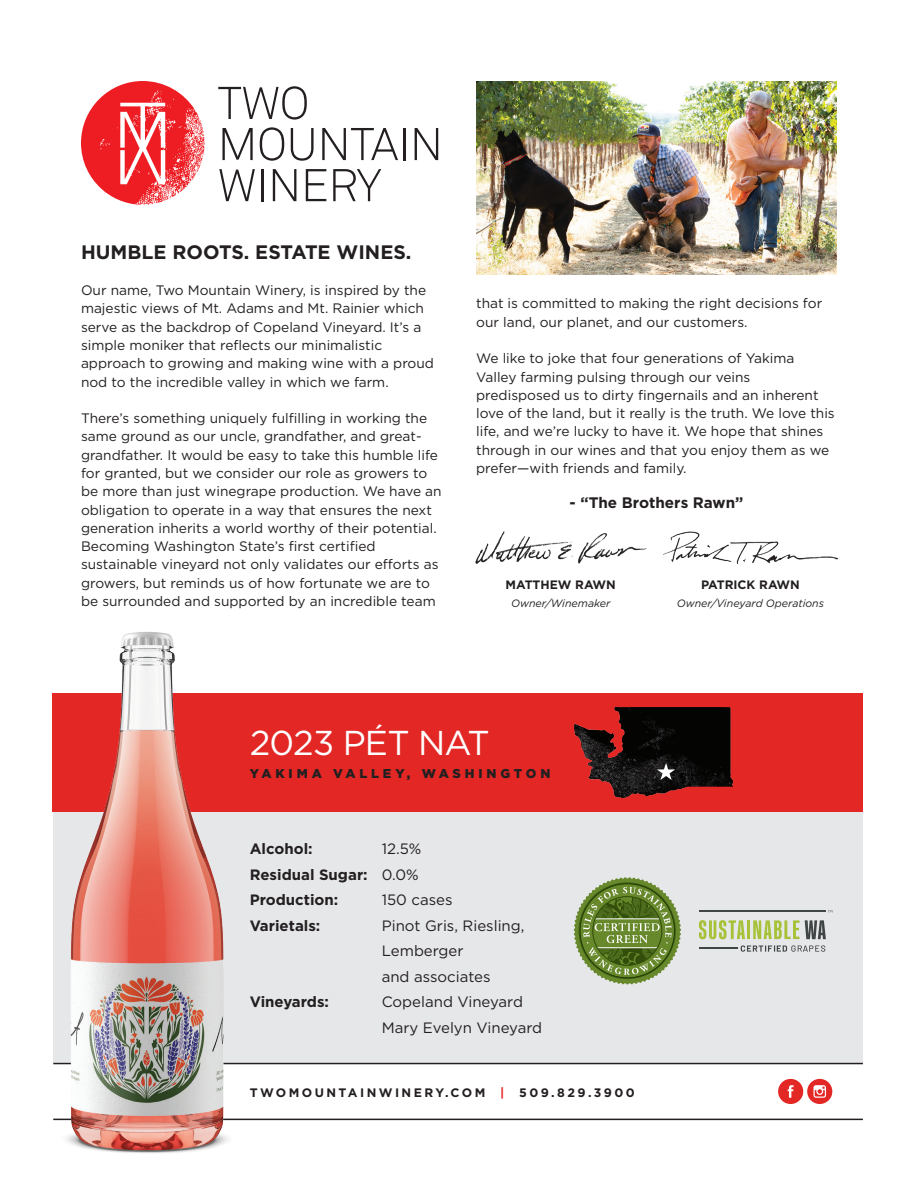
<style>
.page{position:relative;width:918px;height:1188px;background:#fff}
.page>*{position:absolute;margin:0;border:0;box-sizing:border-box;transform-origin:0 0}
.t1{font:34.5px "Gotham";letter-spacing:-.025em;color:#fff}
.t2{font:700 19.5px "Gotham";color:#231f20}
.t3{font:700 15.3px "Gotham";color:#231f20}
.t4{font:15px/25.5px "Gotham";color:#231f20}
.t5{font:700 15px/25.5px "Gotham";color:#231f20}
.t6{font:13.65px/18.3px "Gotham";color:#231f20}
.t7{font:900 12.75px "Gotham";letter-spacing:.3em;color:#231f20}
.t8{font:700 12.3px "Gotham";letter-spacing:.2em;color:#231f20}
.t9{font:700 12.15px "Gotham";color:#231f20}
.t10{font:italic 10.65px "Gotham";color:#231f20}
.s1{font-weight:400}
.s2{color:#e22725}
</style>
<div class="page">
<div style="left:53px;top:812px;width:810px;height:251px;background:#e6e7e9"></div>
<div style="left:53px;top:693px;width:810px;height:119px;background:#e22725"></div>
<svg style="left:81px;top:81px;width:124px;height:124px"></svg>
<svg style="left:218px;top:86px;width:89px;height:34px"></svg>
<svg style="left:222px;top:128px;width:31px;height:32px"></svg>
<svg style="left:260px;top:127px;width:24px;height:34px"></svg>
<svg style="left:291px;top:128px;width:23px;height:33px"></svg>
<svg style="left:322px;top:128px;width:76px;height:32px"></svg>
<hr style="left:403px;top:128px;width:2px;height:32px;background:#231f20">
<svg style="left:415px;top:128px;width:23px;height:32px"></svg>
<svg style="left:219px;top:169px;width:36px;height:32px"></svg>
<hr style="left:261px;top:169px;width:2px;height:32px;background:#231f20">
<svg style="left:273px;top:169px;width:23px;height:32px"></svg>
<svg style="left:306px;top:169px;width:20px;height:32px"></svg>
<svg style="left:333px;top:169px;width:48px;height:32px"></svg>
<svg style="left:778px;top:1079px;width:54px;height:25px"></svg>
<hr style="left:53px;top:1119px;width:810px;height:1px;background:#231f20">
<hr style="left:53px;top:1063px;width:810px;height:1px;background:#231f20">
<img style="left:476px;top:81px;width:361px;height:194px">
<img style="left:475px;top:532px;width:171px;height:31px">
<img style="left:663px;top:532px;width:174px;height:31px">
<svg style="left:574px;top:877px;width:107px;height:108px"></svg>
<svg style="left:741px;top:945px;width:84px;height:7px"></svg>
<svg style="left:699px;top:920px;width:46px;height:19px"></svg>
<hr style="left:747px;top:920px;width:3px;height:19px;background:#a7c239">
<svg style="left:753px;top:920px;width:73px;height:19px"></svg>
<hr style="left:699px;top:948px;width:39px;height:1px;background:#404546">
<hr style="left:699px;top:910px;width:127px;height:2px;background:#404546">
<img style="left:574px;top:708px;width:158px;height:90px">
<svg style="left:657px;top:763px;width:18px;height:17px"></svg>
<img style="left:52px;top:632px;width:194px;height:521px">
<h2 class="t2" style="left:81px;top:239px;width:332px">HUMBLE ROOTS. ESTATE WINES.</h2>
<p class="t6" style="left:81px;top:281px;width:355px">Our name, Two Mountain Winery, is inspired by the majestic views of Mt. Adams and Mt. Rainier which serve as the backdrop of Copeland Vineyard. It’s a simple moniker that reflects our minimalistic approach to growing and making wine with a proud nod to the incredible valley in which we farm.</p>
<p class="t6" style="left:81px;top:409px;width:362px">There’s something uniquely fulfilling in working the same ground as our uncle, grandfather, and great&shy;grandfather. It would be easy to take this humble life for granted, but we consider our role as growers to be more than just winegrape production. We have an obligation to operate in a way that ensures the next generation inherits a world worthy of their potential.<br>Becoming Washington State’s first certified sustainable vineyard not only validates our efforts as growers, but reminds us of how fortunate we are to be surrounded and supported by an incredible team</p>
<p class="t6" style="left:476px;top:294px;width:348px">that is committed to making the right decisions for our land, our planet, and our customers.</p>
<p class="t6" style="left:476px;top:349px;width:360px">We like to joke that four generations of Yakima Valley farming pulsing through our veins predisposed us to dirty fingernails and an inherent love of the land, but it really is the truth. We love this life, and we’re lucky to have it. We hope that shines through in our wines and that you enjoy them as we prefer—with friends and family.</p>
<p class="t3" style="left:570px;top:492px;width:175px">- “The Brothers Rawn”</p>
<p class="t9" style="left:506px;top:576px;width:112px">MATTHEW RAWN</p>
<p class="t10" style="left:511px;top:596px;width:101px">Owner/Winemaker</p>
<p class="t9" style="left:701px;top:576px;width:100px">PATRICK RAWN</p>
<p class="t10" style="left:677px;top:596px;width:149px">Owner/Vineyard Operations</p>
<h1 class="t1" style="left:250px;top:721px;width:242px">2023 PÉT NAT</h1>
<p class="t7" style="left:250px;top:765px;width:302px">YAKIMA VALLEY, WASHINGTON</p>
<p class="t5" style="left:250px;top:836px;width:64px">Alcohol:</p>
<p class="t5" style="left:250px;top:836px;width:173px;text-indent:132px"><span class="s1">12.5%<br></span>Residual Sugar: <span class="s1">0.0%<br></span>Production:</p>
<p class="t4" style="left:382px;top:887px;width:72px">150 cases</p>
<p class="t5" style="left:250px;top:913px;width:72px">Varietals:</p>
<p class="t4" style="left:382px;top:912px;width:144px">Pinot Gris, Riesling,<br>Lemberger<br>and associates</p>
<p class="t5" style="left:250px;top:989px;width:81px">Vineyards:</p>
<p class="t4" style="left:382px;top:989px;width:162px">Copeland Vineyard<br>Mary Evelyn Vineyard</p>
<p class="t8" style="left:250px;top:1084px;width:387px">TWOMOUNTAINWINERY.COM <span class="s2">|</span> 509.829.3900</p>
</div>
